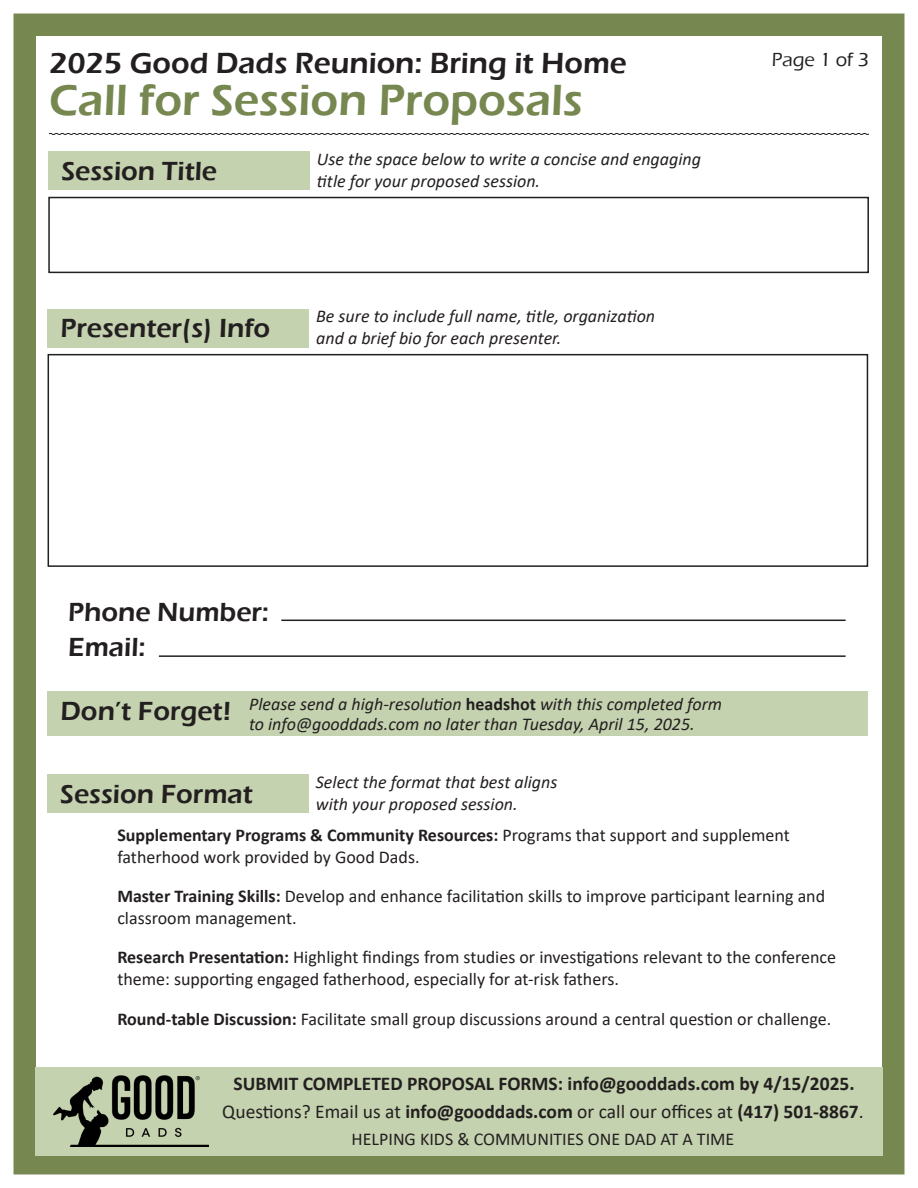
<style>
.page{position:relative;width:918px;height:1188px;background:#fff}
.page>*{position:absolute;margin:0;border:0;box-sizing:border-box;transform-origin:0 0}
.t1{font:600 45px "Eras ITC";color:#768750}
.t2{font:600 30px "Eras ITC";color:#231f20}
.t3{font:600 27px/35.1px "Eras ITC";color:#231f20}
.t4{font:700 19.5px/28.3px "Calibri";color:#231f20;text-align:center}
.t5{font:500 19.5px "Eras ITC";color:#231f20}
.t6{font:18px/21.6px "Calibri";color:#231f20}
.t7{font:italic 18px/21.6px "Calibri";color:#231f20}
.s1{font-weight:700;font-style:normal}
.s2{font-weight:700}
.s3{font-weight:400}
</style>
<div class="page">
<div style="left:14px;top:14px;width:890px;height:1160px;border:22px solid #768750"></div>
<div style="left:35px;top:1067px;width:848px;height:89px;background:#c4d2af"></div>
<div style="left:48px;top:152px;width:262px;height:38px;background:#c4d2af"></div>
<div style="left:48px;top:309px;width:261px;height:38px;background:#c4d2af"></div>
<div style="left:48px;top:691px;width:820px;height:44px;background:#c4d2af"></div>
<img style="left:53px;top:1076px;width:155px;height:71px">
<svg style="left:48px;top:133px;width:822px;height:2px;background:#858384"></svg>
<div style="left:48px;top:197px;width:821px;height:76px;border:2px solid #231f20"></div>
<div style="left:48px;top:354px;width:820px;height:213px;border:2px solid #231f20"></div>
<hr style="left:159px;top:655px;width:687px;height:2px;background:#231f20">
<hr style="left:281px;top:620px;width:565px;height:1px;background:#231f20">
<div style="left:47px;top:774px;width:262px;height:39px;background:#c4d2af"></div>
<h2 class="t2" style="left:49px;top:46px;width:579px">2025 Good Dads Reunion: Bring it Home</h2>
<h1 class="t1" style="left:49px;top:74px;width:535px">Call for Session Proposals</h1>
<h3 class="t3" style="left:61px;top:154px;width:157px">Session Title</h3>
<p class="t7" style="left:317px;top:148px;width:386px">Use the space below to write a concise and engaging title for your proposed session.</p>
<h3 class="t3" style="left:61px;top:311px;width:211px">Presenter(s) Info</h3>
<p class="t7" style="left:316px;top:305px;width:341px">Be sure to include full name, title, organization and a brief bio for each presenter.</p>
<p class="t5" style="left:772px;top:48px;width:99px">Page 1 of 3</p>
<h3 class="t3" style="left:68px;top:595px;width:202px">Phone Number:<br>Email:</h3>
<h3 class="t3" style="left:61px;top:694px;width:172px">Don’t Forget!</h3>
<p class="t7" style="left:249px;top:694px;width:475px;line-height:19.5px">Please send a high-resolution <span class="s1">headshot</span> with this completed form to info@gooddads.com no later than Tuesday, April 15, 2025.</p>
<h3 class="t3" style="left:60px;top:777px;width:194px">Session Format</h3>
<p class="t7" style="left:316px;top:770px;width:243px">Select the format that best aligns with your proposed session.</p>
<p class="t6" style="left:117px;top:824px;width:674px"><span class="s2">Supplementary Programs &amp; Community Resources:</span> Programs that support and supplement fatherhood work provided by Good Dads.</p>
<p class="t6" style="left:117px;top:885px;width:709px"><span class="s2">Master Training Skills:</span> Develop and enhance facilitation skills to improve participant learning and classroom management.</p>
<p class="t6" style="left:117px;top:946px;width:720px"><span class="s2">Research Presentation:</span> Highlight findings from studies or investigations relevant to the conference theme: supporting engaged fatherhood, especially for at-risk fathers.</p>
<p class="t6" style="left:117px;top:1007px;width:715px"><span class="s2">Round-table Discussion:</span> Facilitate small group discussions around a central question or challenge.</p>
<p class="t4" style="left:222px;top:1069px;width:643px">SUBMIT COMPLETED PROPOSAL FORMS: info@gooddads.com by 4/15/2025.<br><span class="s3">Questions? Email us at</span> info@gooddads.com <span class="s3">or call our offices at</span> (417) 501-8867<span class="s3">.</span></p>
<p class="t6" style="left:352px;top:1128px;width:384px">HELPING KIDS &amp; COMMUNITIES ONE DAD AT A TIME</p>
</div>
